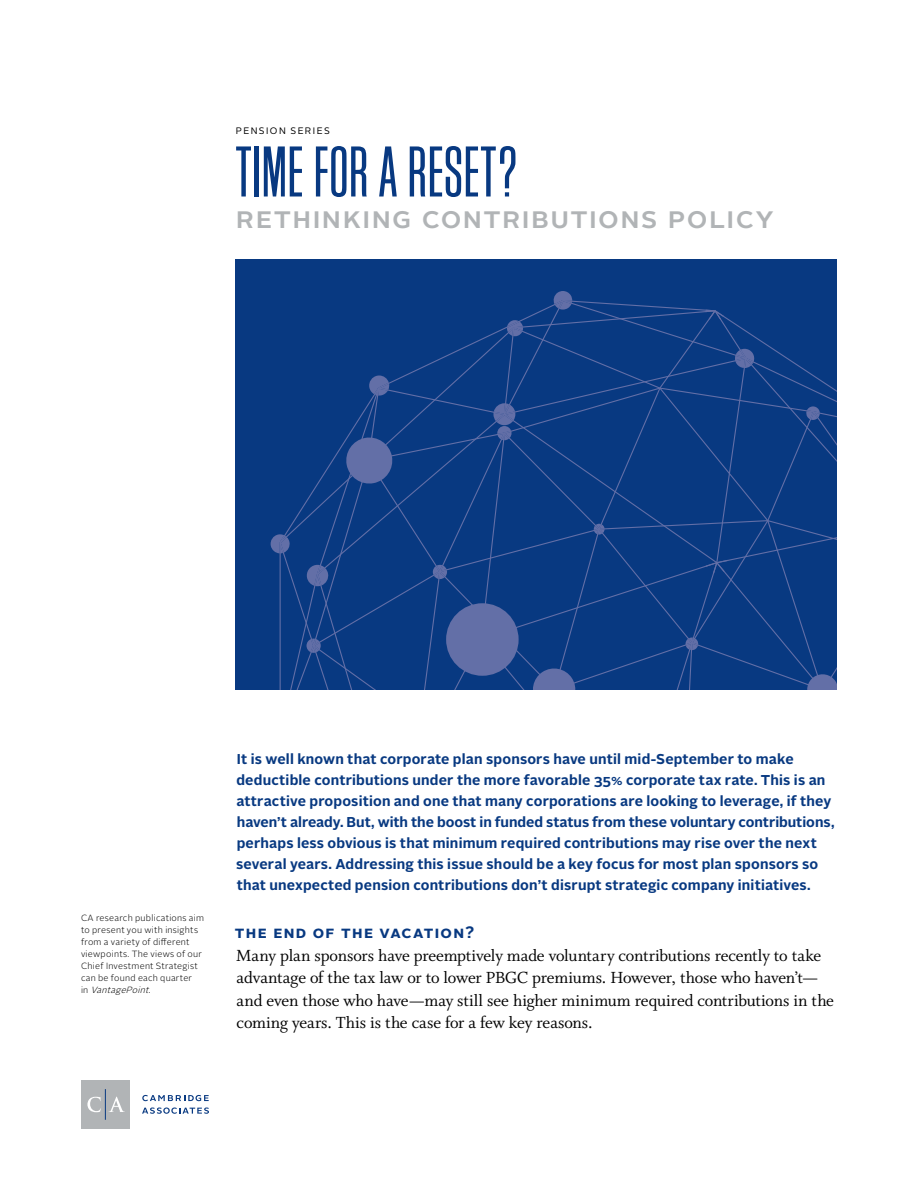
<style>
.page{position:relative;width:918px;height:1188px;background:#fff}
.page>*{position:absolute;margin:0;border:0;box-sizing:border-box;transform-origin:0 0}
.t1{font:75px "Block Gothic RR Light Extra Cond";letter-spacing:-.005em;color:#083981}
.t2{font:500 30px "Alright Sans";letter-spacing:.045em;color:#b1b4b6}
.t3{font:18px/22.5px "Whitman";letter-spacing:-.01em;color:#000}
.t4{font:700 16.5px "Alright Sans";letter-spacing:.08em;color:#083981}
.t5{font:700 14.25px/21px "Alright Sans";letter-spacing:.01em;color:#083981}
.t6{font:9.3px "Alright Sans";letter-spacing:.15em;color:#000}
.t7{font:300 9px/12px "Alright Sans";letter-spacing:.025em;color:#000}
.s1{font-style:italic}
</style>
<div class="page">
<div style="left:236px;top:259px;width:601px;height:431px;background:#083981"></div>
<svg style="left:506px;top:310px;width:235px;height:17px"></svg>
<svg style="left:368px;top:327px;width:469px;height:363px"></svg>
<svg style="left:493px;top:403px;width:22px;height:37px"></svg>
<svg style="left:433px;top:565px;width:14px;height:14px"></svg>
<div style="left:446px;top:603px;width:73px;height:73px;background:#636fa7;border-radius:50%"></div>
<svg style="left:806px;top:406px;width:14px;height:14px"></svg>
<svg style="left:735px;top:349px;width:20px;height:19px"></svg>
<svg style="left:705px;top:310px;width:19px;height:10px"></svg>
<svg style="left:553px;top:291px;width:19px;height:19px"></svg>
<svg style="left:507px;top:320px;width:16px;height:16px"></svg>
<svg style="left:368px;top:376px;width:21px;height:20px"></svg>
<svg style="left:270px;top:436px;width:124px;height:254px"></svg>
<svg style="left:481px;top:560px;width:356px;height:130px"></svg>
<svg style="left:594px;top:524px;width:11px;height:11px"></svg>
<div style="left:81px;top:1080px;width:49px;height:49px;background:#b1b4b6"></div>
<svg style="left:87px;top:1097px;width:14px;height:15px"></svg>
<svg style="left:109px;top:1097px;width:16px;height:15px"></svg>
<svg style="left:142px;top:1095px;width:67px;height:6px"></svg>
<svg style="left:142px;top:1107px;width:67px;height:7px"></svg>
<hr style="left:105px;top:1089px;width:1px;height:31px;background:#083981">
<p class="t6" style="left:236px;top:124px;width:95px">PENSION SERIES</p>
<h1 class="t1" style="left:236px;top:134px;width:284px">TIME FOR A RESET?</h1>
<h2 class="t2" style="left:236px;top:197px;width:539px">Rethinking Contributions Policy</h2>
<p class="t7" style="left:81px;top:912px;width:125px">CA research publications aim to present you with insights from a variety of different viewpoints. The views of our<br>Chief Investment Strategist can be found each quarter<br>i n <span class="s1">VantagePoint</span>.</p>
<p class="t5" style="left:236px;top:748px;width:600px">It is well known that corporate plan sponsors have until mid-September to make deductible contributions under the more favorable 35% corporate tax rate. This is an attractive proposition and one that many corporations are looking to leverage, if they haven’t already. But, with the boost in funded status from these voluntary contributions, perhaps less obvious is that minimum required contributions may rise over the next several years. Addressing this issue should be a key focus for most plan sponsors so that unexpected pension contributions don’t disrupt strategic company initiatives.</p>
<p class="t4" style="left:235px;top:921px;width:241px">The End of the Vacation?</p>
<p class="t3" style="left:236px;top:944px;width:599px">Many plan sponsors have preemptively made voluntary contributions recently to take advantage of the tax law or to lower PBGC premiums. However, those who haven’t— and even those who have—may still see higher minimum required contributions in the coming years. This is the case for a few key reasons.</p>
</div>
